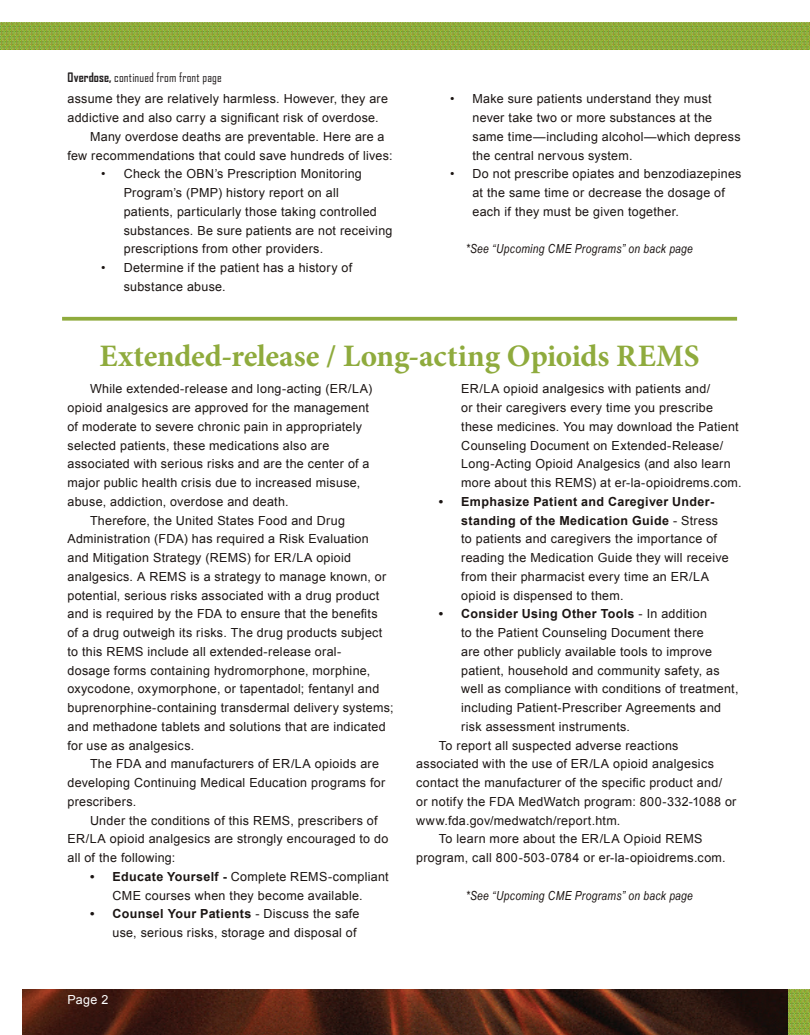
<style>
.page{position:relative;width:810px;height:1035px;background:#fff}
.page>*{position:absolute;margin:0;border:0;box-sizing:border-box;transform-origin:0 0}
.t1{font:700 31.25px "Minion Pro";letter-spacing:-.005em;color:#8fab3d}
.t2{font:12.5px/18.8px "Arial";letter-spacing:.025em;color:#1b1513}
.t3{font:italic 12.5px "Arial Narrow";letter-spacing:.025em;color:#1b1513}
.t4{font:700 12.5px "Arial";letter-spacing:.03em;color:#1b1513}
.t5{font:12.5px "Agency FB";letter-spacing:.01em;color:#231f20}
.t6{font:12.5px "Arial";color:#fff}
.s1{font-weight:700}
.s2{font-weight:400}
</style>
<div class="page">
<img style="left:788px;top:989px;width:22px;height:46px">
<img style="left:804px;top:22px;width:6px;height:28px">
<svg style="left:62px;top:317px;width:675px;height:4px;background:#99b24f"></svg>
<img style="left:0;top:22px;width:804px;height:28px">
<svg style="left:22px;top:989px;width:766px;height:46px;background:#481f13"></svg>
<p class="t5" style="left:68px;top:69px;width:156px"><span class="s1">Overdose,</span> continued from front page</p>
<p class="t2" style="left:68px;top:90px;width:322px">assume they are relatively harmless. However, they are</p>
<p class="t2" style="left:68px;top:109px;width:313px">addictive and also carry a significant risk of overdose.</p>
<p class="t2" style="left:90px;top:127px;width:296px">Many overdose deaths are preventable. Here are a</p>
<p class="t2" style="left:68px;top:146px;width:327px">few recommendations that could save hundreds of lives:</p>
<p class="t2" style="left:124px;top:165px;width:270px;text-indent:-22px">• Check the OBN’s Prescription Monitoring Program’s (PMP) history report on all<br>patients, particularly those taking controlled substances. Be sure patients are not receiving prescriptions from other providers.</p>
<p class="t2" style="left:124px;top:259px;width:230px;text-indent:-22px">• Determine if the patient has a history of substance abuse.</p>
<p class="t2" style="left:472px;top:90px;width:270px;text-indent:-22px">• Make sure patients understand they must never take two or more substances at the same time—including alcohol—which depress the central nervous system.</p>
<p class="t2" style="left:472px;top:165px;width:271px;text-indent:-22px">• Do not prescribe opiates and benzodiazepines at the same time or decrease the dosage of each if they must be given together.</p>
<p class="t3" style="left:466px;top:240px;width:229px">*See “Upcoming CME Programs” on back page</p>
<h1 class="t1" style="left:100px;top:334px;width:602px">Extended-release / Long-acting Opioids REMS</h1>
<p class="t2" style="left:90px;top:380px;width:284px">While extended-release and long-acting (ER/LA)</p>
<p class="t2" style="left:68px;top:399px;width:303px">opioid analgesics are approved for the management</p>
<p class="t2" style="left:68px;top:417px;width:296px">of moderate to severe chronic pain in appropriately</p>
<p class="t2" style="left:68px;top:436px;width:263px">selected patients, these medications also are</p>
<p class="t2" style="left:68px;top:455px;width:304px">associated with serious risks and are the center of a</p>
<p class="t2" style="left:68px;top:474px;width:294px">major public health crisis due to increased misuse,</p>
<p class="t2" style="left:68px;top:492px;width:223px">abuse, addiction, overdose and death.</p>
<p class="t2" style="left:90px;top:511px;width:256px">Therefore, the United States Food and Drug</p>
<p class="t2" style="left:68px;top:530px;width:303px">Administration (FDA) has required a Risk Evaluation</p>
<p class="t2" style="left:68px;top:549px;width:285px">and Mitigation Strategy (REMS) for ER/LA opioid</p>
<p class="t2" style="left:68px;top:567px;width:320px">analgesics. A REMS is a strategy to manage known, or</p>
<p class="t2" style="left:68px;top:586px;width:313px">potential, serious risks associated with a drug product</p>
<p class="t2" style="left:68px;top:605px;width:312px">and is required by the FDA to ensure that the benefits</p>
<p class="t2" style="left:68px;top:624px;width:316px">of a drug outweigh its risks. The drug products subject</p>
<p class="t2" style="left:68px;top:642px;width:275px">to this REMS include all extended-release oral-</p>
<p class="t2" style="left:68px;top:661px;width:304px">dosage forms containing hydromorphone, morphine,</p>
<p class="t2" style="left:68px;top:680px;width:313px">oxycodone, oxymorphone, or tapentadol; fentanyl and</p>
<p class="t2" style="left:68px;top:699px;width:328px">buprenorphine-containing transdermal delivery systems;</p>
<p class="t2" style="left:68px;top:717px;width:320px">and methadone tablets and solutions that are indicated</p>
<p class="t2" style="left:68px;top:736px;width:128px">for use as analgesics.</p>
<p class="t2" style="left:90px;top:755px;width:290px">The FDA and manufacturers of ER/LA opioids are</p>
<p class="t2" style="left:68px;top:774px;width:319px">developing Continuing Medical Education programs for</p>
<p class="t2" style="left:68px;top:792px;width:70px">prescribers.</p>
<p class="t2" style="left:90px;top:811px;width:289px">Under the conditions of this REMS, prescribers of</p>
<p class="t2" style="left:68px;top:830px;width:322px">ER/LA opioid analgesics are strongly encouraged to do</p>
<p class="t2" style="left:68px;top:849px;width:109px">all of the following:</p>
<p class="t2" style="left:90px;top:867px;width:300px;text-align:center"><span class="s1">• Educate Yourself -</span> Complete REMS-compliant<br>CME courses when they become available.</p>
<p class="t2" style="left:90px;top:905px;width:271px;text-align:right"><span class="s1">• Counsel Your Patients</span> - Discuss the safe use, serious risks, storage and disposal of</p>
<p class="t6" style="left:68px;top:991px;width:42px">Page 2</p>
<p class="t2" style="left:461px;top:380px;width:282px">ER/LA opioid analgesics with patients and/<br>or their caregivers every time you prescribe these medicines. You may download the Patient Counseling Document on Extended-Release/ Long-Acting Opioid Analgesics (and also learn more about this REMS) at er-la-opioidrems.com.</p>
<p class="t2" style="left:461px;top:492px;width:269px;text-indent:-22px"><span class="s1">• Emphasize Patient and Caregiver Under&shy;standing of the Medication Guide</span> - Stress to patients and caregivers the importance of reading the Medication Guide they will receive from their pharmacist every time an ER/LA opioid is dispensed to them.</p>
<p class="t4" style="left:439px;top:606px;width:270px">• Consider Using Other Tools <span class="s2">- In addition</span></p>
<p class="t2" style="left:461px;top:624px;width:244px">to the Patient Counseling Document there</p>
<p class="t2" style="left:461px;top:642px;width:252px">are other publicly available tools to improve</p>
<p class="t2" style="left:461px;top:661px;width:260px">patient, household and community safety, as</p>
<p class="t2" style="left:461px;top:680px;width:279px">well as compliance with conditions of treatment,</p>
<p class="t2" style="left:461px;top:699px;width:261px">including Patient-Prescriber Agreements and</p>
<p class="t2" style="left:461px;top:717px;width:170px">risk assessment instruments.</p>
<p class="t2" style="left:439px;top:736px;width:241px">To report all suspected adverse reactions</p>
<p class="t2" style="left:416px;top:755px;width:299px">associated with the use of ER/LA opioid analgesics</p>
<p class="t2" style="left:416px;top:774px;width:307px">contact the manufacturer of the specific product and/</p>
<p class="t2" style="left:416px;top:792px;width:322px">or notify the FDA MedWatch program: 800-332-1088 or</p>
<p class="t2" style="left:416px;top:811px;width:206px">www.fda.gov/medwatch/report.htm.</p>
<p class="t2" style="left:439px;top:830px;width:265px">To learn more about the ER/LA Opioid REMS</p>
<p class="t2" style="left:416px;top:849px;width:311px">program, call 800-503-0784 or er-la-opioidrems.com.</p>
<p class="t3" style="left:466px;top:887px;width:229px">*See “Upcoming CME Programs” on back page</p>
</div>
